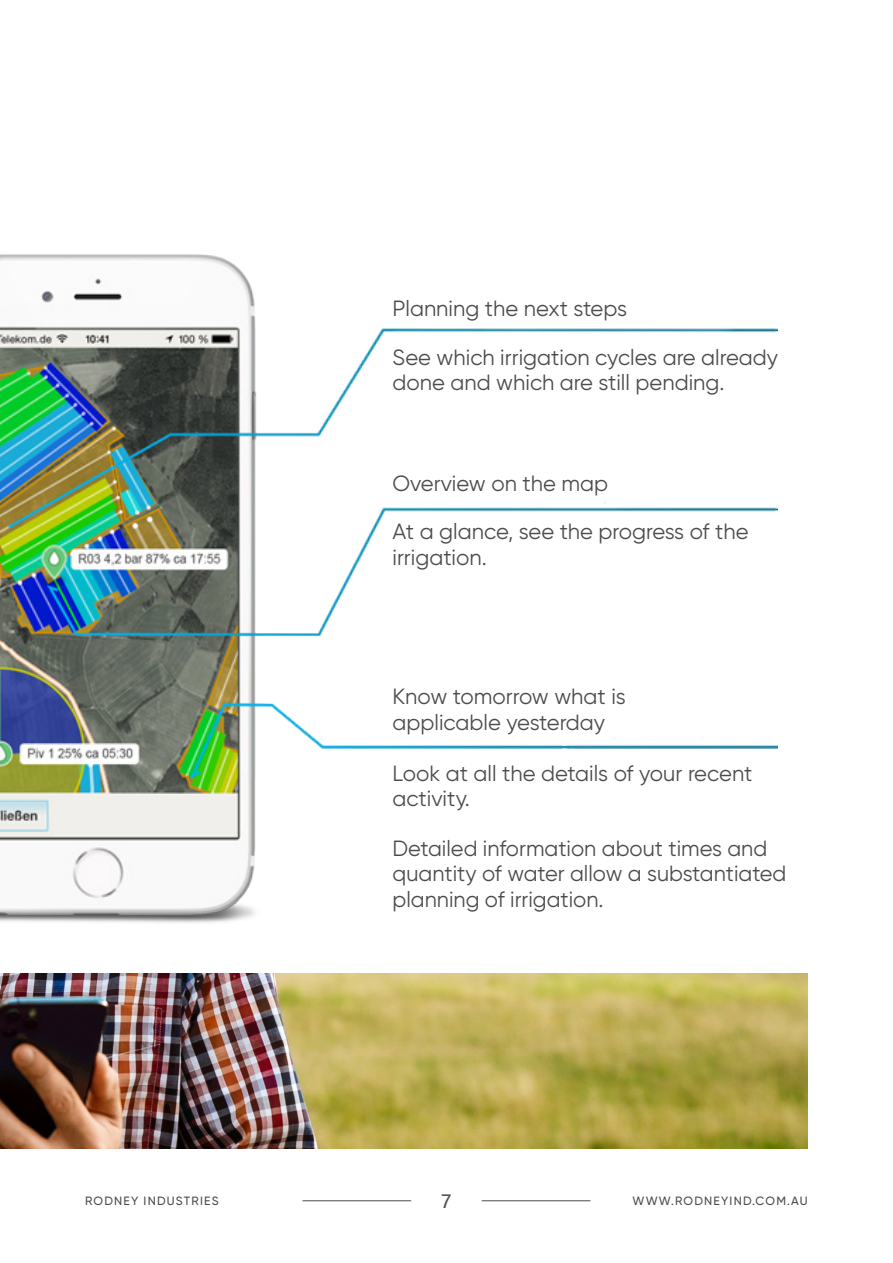
<style>
.page{position:relative;width:893px;height:1263px;background:#fff}
.page>*{position:absolute;margin:0;border:0;box-sizing:border-box;transform-origin:0 0}
.t1{font:22.05px/25.2px "Gilroy";color:#4c4c4c}
.t2{font:19.5px "Acumin Pro";color:#4c4c4c}
.t3{font:500 12px "Gilroy";letter-spacing:.1em;color:#4c4c4c}
</style>
<div class="page">
<img style="left:0;top:254px;width:777px;height:669px">
<img style="left:0;top:973px;width:808px;height:176px">
<hr style="left:482px;top:1200px;width:108px;height:1px;background:#4c4c4c">
<hr style="left:302px;top:1200px;width:109px;height:1px;background:#4c4c4c">
<p class="t1" style="left:392px;top:296px;width:236px">Planning the next steps</p>
<p class="t1" style="left:392px;top:344px;width:387px">See which irrigation cycles are already done and which are still pending.</p>
<p class="t1" style="left:392px;top:471px;width:217px">Overview on the map</p>
<p class="t1" style="left:392px;top:519px;width:358px">At a glance, see the progress of the irrigation.</p>
<p class="t1" style="left:392px;top:684px;width:235px">Know tomorrow what is applicable yesterday</p>
<p class="t1" style="left:392px;top:760px;width:362px">Look at all the details of your recent activity.</p>
<p class="t1" style="left:392px;top:836px;width:395px">Detailed information about times and quantity of water allow a substantiated planning of irrigation.</p>
<p class="t3" style="left:85px;top:1194px;width:135px">RODNEY INDUSTRIES</p>
<p class="t2" style="left:442px;top:1187px;width:11px">7</p>
<p class="t3" style="left:632px;top:1194px;width:177px">WWW.RODNEYIND.COM.AU</p>
</div>
